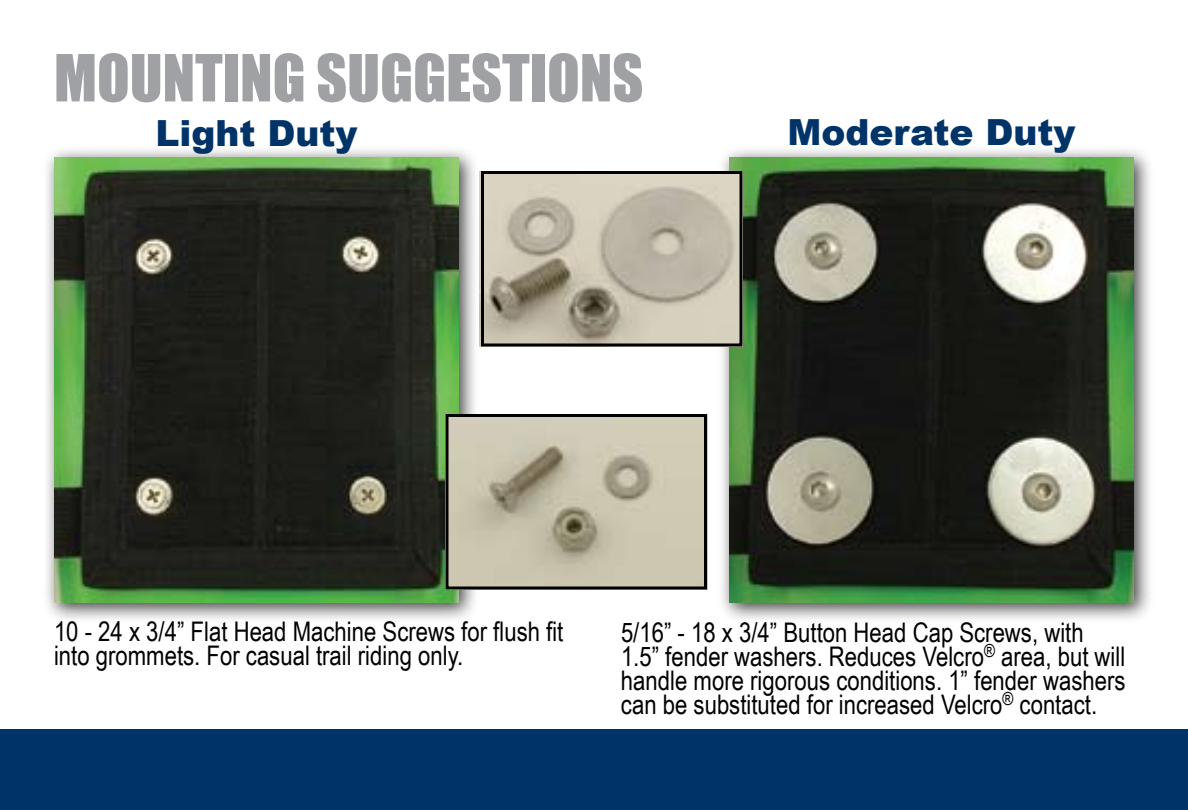
<style>
.page{position:relative;width:1188px;height:810px;background:#fff}
.page>*{position:absolute;margin:0;border:0;box-sizing:border-box;transform-origin:0 0}
.t1{font:60px "Impact";color:#9fa1a4}
.t2{font:900 36px "Arial";color:#003468}
.t3{font:27px/24px "Arial Narrow";color:#000}
</style>
<div class="page">
<div style="left:717px;top:145px;width:450px;height:493px;background:#000;opacity:.75"></div>
<img style="left:729px;top:158px;width:405px;height:445px">
<img style="left:492px;top:175px;width:246px;height:167px">
<div style="left:0;top:729px;width:1188px;height:81px;background:#003468"></div>
<div style="left:42px;top:145px;width:450px;height:493px;background:#000;opacity:.75"></div>
<img style="left:54px;top:158px;width:405px;height:445px">
<div style="left:481px;top:171px;width:261px;height:175px;border:3px solid #000"></div>
<img style="left:450px;top:414px;width:258px;height:176px">
<div style="left:446px;top:414px;width:261px;height:176px;border:3px solid #000"></div>
<h1 class="t1" style="left:54px;top:31px;width:591px">MOUNTING SUGGESTIONS</h1>
<h2 class="t2" style="left:156px;top:107px;width:203px">Light Duty</h2>
<h2 class="t2" style="left:788px;top:106px;width:289px">Moderate Duty</h2>
<p class="t3" style="left:54px;top:618px;width:511px">10 - 24 x 3/4” Flat Head Machine Screws for flush fit into grommets. For casual trail riding only.</p>
<p class="t3" style="left:621px;top:620px;width:506px">5/16” - 18 x 3/4” Button Head Cap Screws, with 1.5” fender washers. Reduces Velcro<sup>®</sup> area, but will handle more rigorous conditions. 1” fender washers can be substituted for increased Velcro<sup>®</sup> contact.</p>
</div>
